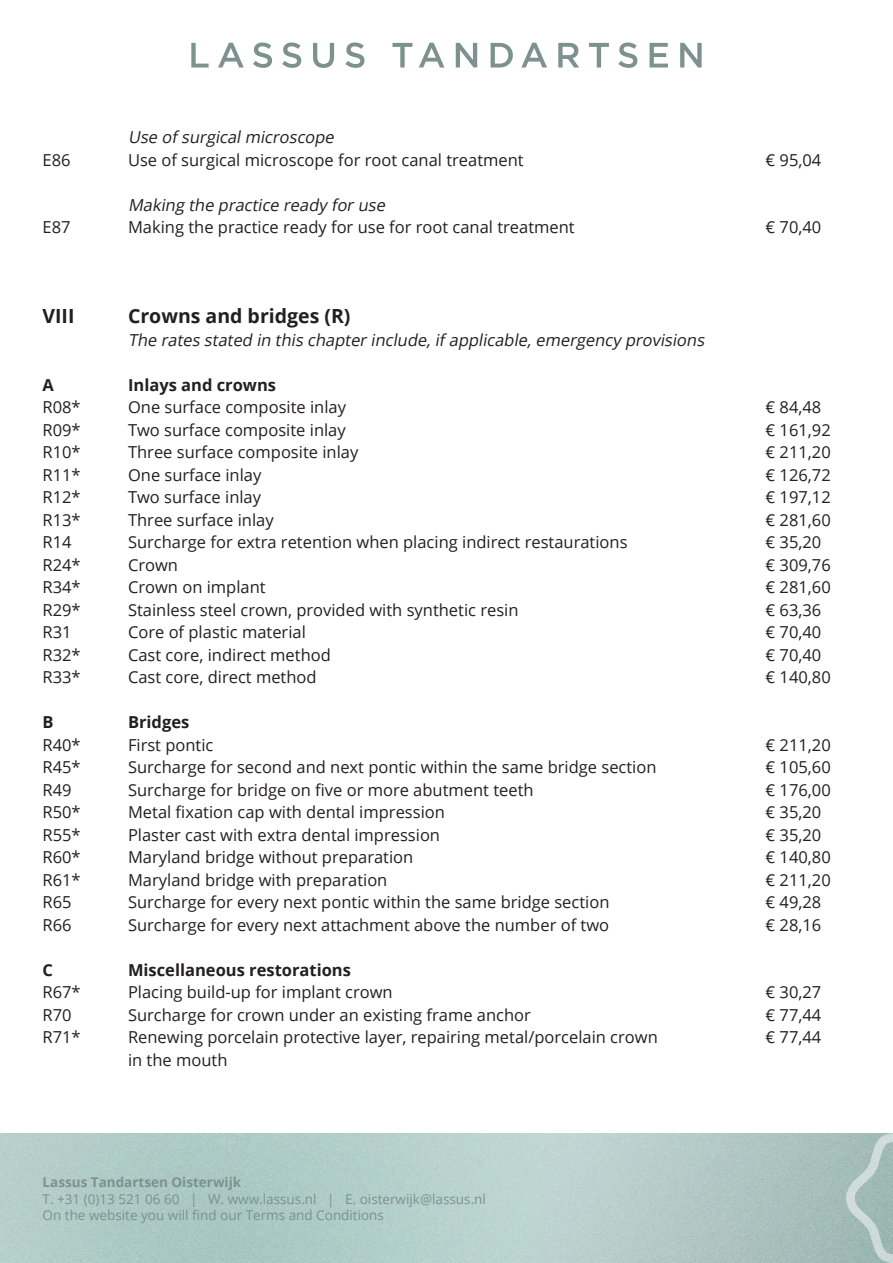
<style>
.page{position:relative;width:893px;height:1263px;background:#fff}
.page>*{position:absolute;margin:0;border:0;box-sizing:border-box;transform-origin:0 0}
.Body_text{font:700 19.5px "Open Sans";color:#231f20}
.Body_text-2{font:16.5px "Open Sans";color:#231f20}
.Body_text-3{font:italic 16.5px "Open Sans";color:#231f20}
.Body_text-4{font:700 16.5px "Open Sans";color:#231f20}
.t1{font:13.5px/16.5px "Open Sans";color:#7d918f}
.t2{font:700 13.5px "Open Sans";color:#7d918f}
</style>
<div class="page">
<svg style="left:191px;top:43px;width:18px;height:25px"></svg>
<svg style="left:218px;top:43px;width:26px;height:25px"></svg>
<svg style="left:253px;top:43px;width:19px;height:25px"></svg>
<svg style="left:282px;top:43px;width:19px;height:25px"></svg>
<svg style="left:313px;top:43px;width:21px;height:25px"></svg>
<svg style="left:345px;top:43px;width:19px;height:25px"></svg>
<svg style="left:392px;top:43px;width:20px;height:25px"></svg>
<svg style="left:419px;top:43px;width:25px;height:25px"></svg>
<svg style="left:456px;top:43px;width:21px;height:25px"></svg>
<svg style="left:491px;top:43px;width:22px;height:25px"></svg>
<svg style="left:521px;top:43px;width:26px;height:25px"></svg>
<svg style="left:558px;top:43px;width:21px;height:25px"></svg>
<svg style="left:589px;top:43px;width:20px;height:25px"></svg>
<svg style="left:618px;top:43px;width:19px;height:25px"></svg>
<svg style="left:649px;top:43px;width:19px;height:25px"></svg>
<svg style="left:680px;top:43px;width:22px;height:25px"></svg>
<img style="left:0;top:1133px;width:846px;height:130px">
<svg style="left:846px;top:1133px;width:47px;height:130px"></svg>
<p class="Body_text-3" style="left:128px;top:126px;width:211px">Use of surgicalmicroscope</p>
<p class="Body_text-2" style="left:43px;top:149px;width:30px">E86</p>
<p class="Body_text-2" style="left:128px;top:149px;width:397px">Use of surgical microscope for root canal treatment</p>
<p class="Body_text-2" style="left:766px;top:149px;width:57px">€ 95,04</p>
<p class="Body_text-3" style="left:128px;top:194px;width:262px">Making the practice ready foruse</p>
<p class="Body_text-2" style="left:43px;top:216px;width:30px">E87</p>
<p class="Body_text-2" style="left:128px;top:216px;width:448px">Making the practice ready for use for root canal treatment</p>
<p class="Body_text-2" style="left:766px;top:216px;width:57px">€ 70,40</p>
<p class="Body_text" style="left:43px;top:302px;width:34px">VIII</p>
<p class="Body_text" style="left:128px;top:302px;width:224px">Crowns and bridges (R)</p>
<p class="Body_text-3" style="left:128px;top:329px;width:582px">The rates stated in this chapterinclude,if applicable,emergency provisions</p>
<p class="Body_text-4" style="left:43px;top:373px;width:13px">A</p>
<p class="Body_text-4" style="left:128px;top:373px;width:150px">Inlays and crowns</p>
<p class="Body_text-2" style="left:43px;top:396px;width:40px">R08*</p>
<p class="Body_text-2" style="left:128px;top:396px;width:220px">One surface composite inlay</p>
<p class="Body_text-2" style="left:766px;top:396px;width:57px">€ 84,48</p>
<p class="Body_text-2" style="left:43px;top:419px;width:40px">R09*</p>
<p class="Body_text-2" style="left:128px;top:419px;width:219px">Two surface composite inlay</p>
<p class="Body_text-2" style="left:766px;top:419px;width:67px">€ 161,92</p>
<p class="Body_text-2" style="left:43px;top:441px;width:40px">R10*</p>
<p class="Body_text-2" style="left:128px;top:441px;width:232px">Three surface composite inlay</p>
<p class="Body_text-2" style="left:766px;top:441px;width:67px">€ 211,20</p>
<p class="Body_text-2" style="left:43px;top:464px;width:40px">R11*</p>
<p class="Body_text-2" style="left:128px;top:464px;width:135px">One surface inlay</p>
<p class="Body_text-2" style="left:766px;top:464px;width:67px">€ 126,72</p>
<p class="Body_text-2" style="left:43px;top:486px;width:40px">R12*</p>
<p class="Body_text-2" style="left:128px;top:486px;width:135px">Two surface inlay</p>
<p class="Body_text-2" style="left:766px;top:486px;width:67px">€ 197,12</p>
<p class="Body_text-2" style="left:43px;top:509px;width:40px">R13*</p>
<p class="Body_text-2" style="left:128px;top:509px;width:147px">Three surface inlay</p>
<p class="Body_text-2" style="left:766px;top:509px;width:67px">€ 281,60</p>
<p class="Body_text-2" style="left:43px;top:531px;width:31px">R14</p>
<p class="Body_text-2" style="left:128px;top:531px;width:501px">Surcharge for extra retention when placing indirect restaurations</p>
<p class="Body_text-2" style="left:766px;top:531px;width:57px">€ 35,20</p>
<p class="Body_text-2" style="left:43px;top:554px;width:40px">R24*</p>
<p class="Body_text-2" style="left:128px;top:554px;width:52px">Crown</p>
<p class="Body_text-2" style="left:766px;top:554px;width:67px">€ 309,76</p>
<p class="Body_text-2" style="left:43px;top:576px;width:40px">R34*</p>
<p class="Body_text-2" style="left:128px;top:576px;width:139px">Crown on implant</p>
<p class="Body_text-2" style="left:766px;top:576px;width:67px">€ 281,60</p>
<p class="Body_text-2" style="left:43px;top:599px;width:40px">R29*</p>
<p class="Body_text-2" style="left:128px;top:599px;width:392px">Stainless steel crown, provided with synthetic resin</p>
<p class="Body_text-2" style="left:766px;top:599px;width:57px">€ 63,36</p>
<p class="Body_text-2" style="left:43px;top:621px;width:31px">R31</p>
<p class="Body_text-2" style="left:128px;top:621px;width:179px">Core of plastic material</p>
<p class="Body_text-2" style="left:766px;top:621px;width:57px">€ 70,40</p>
<p class="Body_text-2" style="left:43px;top:644px;width:40px">R32*</p>
<p class="Body_text-2" style="left:128px;top:644px;width:204px">Cast core, indirect method</p>
<p class="Body_text-2" style="left:766px;top:644px;width:57px">€ 70,40</p>
<p class="Body_text-2" style="left:43px;top:666px;width:40px">R33*</p>
<p class="Body_text-2" style="left:128px;top:666px;width:190px">Cast core, direct method</p>
<p class="Body_text-2" style="left:766px;top:666px;width:67px">€ 140,80</p>
<p class="Body_text-4" style="left:43px;top:711px;width:13px">B</p>
<p class="Body_text-4" style="left:128px;top:711px;width:63px">Bridges</p>
<p class="Body_text-2" style="left:43px;top:734px;width:40px">R40*</p>
<p class="Body_text-2" style="left:128px;top:734px;width:87px">First pontic</p>
<p class="Body_text-2" style="left:766px;top:734px;width:67px">€ 211,20</p>
<p class="Body_text-2" style="left:43px;top:756px;width:40px">R45*</p>
<p class="Body_text-2" style="left:128px;top:756px;width:530px">Surcharge for second and next pontic within the same bridge section</p>
<p class="Body_text-2" style="left:766px;top:756px;width:67px">€ 105,60</p>
<p class="Body_text-2" style="left:43px;top:779px;width:31px">R49</p>
<p class="Body_text-2" style="left:128px;top:779px;width:407px">Surcharge for bridge on five or more abutment teeth</p>
<p class="Body_text-2" style="left:766px;top:779px;width:67px">€ 176,00</p>
<p class="Body_text-2" style="left:43px;top:801px;width:40px">R50*</p>
<p class="Body_text-2" style="left:128px;top:801px;width:318px">Metal fixation cap with dental impression</p>
<p class="Body_text-2" style="left:766px;top:801px;width:57px">€ 35,20</p>
<p class="Body_text-2" style="left:43px;top:824px;width:40px">R55*</p>
<p class="Body_text-2" style="left:128px;top:824px;width:314px">Plaster cast with extra dental impression</p>
<p class="Body_text-2" style="left:766px;top:824px;width:57px">€ 35,20</p>
<p class="Body_text-2" style="left:43px;top:846px;width:40px">R60*</p>
<p class="Body_text-2" style="left:128px;top:846px;width:287px">Maryland bridge without preparation</p>
<p class="Body_text-2" style="left:766px;top:846px;width:67px">€ 140,80</p>
<p class="Body_text-2" style="left:43px;top:869px;width:40px">R61*</p>
<p class="Body_text-2" style="left:128px;top:869px;width:261px">Maryland bridge with preparation</p>
<p class="Body_text-2" style="left:766px;top:869px;width:67px">€ 211,20</p>
<p class="Body_text-2" style="left:43px;top:891px;width:31px">R65</p>
<p class="Body_text-2" style="left:128px;top:891px;width:483px">Surcharge for every next pontic within the same bridge section</p>
<p class="Body_text-2" style="left:766px;top:891px;width:57px">€ 49,28</p>
<p class="Body_text-2" style="left:43px;top:914px;width:31px">R66</p>
<p class="Body_text-2" style="left:128px;top:914px;width:483px">Surcharge for every next attachment above the number of two</p>
<p class="Body_text-2" style="left:766px;top:914px;width:57px">€ 28,16</p>
<p class="Body_text-4" style="left:43px;top:958px;width:12px">C</p>
<p class="Body_text-4" style="left:128px;top:958px;width:224px">Miscellaneous restorations</p>
<p class="Body_text-2" style="left:43px;top:981px;width:40px">R67*</p>
<p class="Body_text-2" style="left:128px;top:981px;width:266px">Placing build-up for implant crown</p>
<p class="Body_text-2" style="left:766px;top:981px;width:57px">€ 30,27</p>
<p class="Body_text-2" style="left:43px;top:1004px;width:31px">R70</p>
<p class="Body_text-2" style="left:128px;top:1004px;width:404px">Surcharge for crown under an existing frame anchor</p>
<p class="Body_text-2" style="left:766px;top:1004px;width:57px">€ 77,44</p>
<p class="Body_text-2" style="left:43px;top:1026px;width:40px">R71*</p>
<p class="Body_text-2" style="left:128px;top:1026px;width:531px">Renewing porcelain protective layer, repairing metal/porcelain crown</p>
<p class="Body_text-2" style="left:766px;top:1026px;width:57px">€ 77,44</p>
<p class="Body_text-2" style="left:128px;top:1049px;width:101px">in the mouth</p>
<p class="t2" style="left:43px;top:1173px;width:200px">Lassus Tandartsen Oisterwijk</p>
<p class="t1" style="left:43px;top:1190px;width:445px">T. +31 (0)13 521 06 60 | W. www.lassus.nl | E. oisterwijk@lassus.nl<br>On the website you will find our Terms and Conditions</p>
</div>
